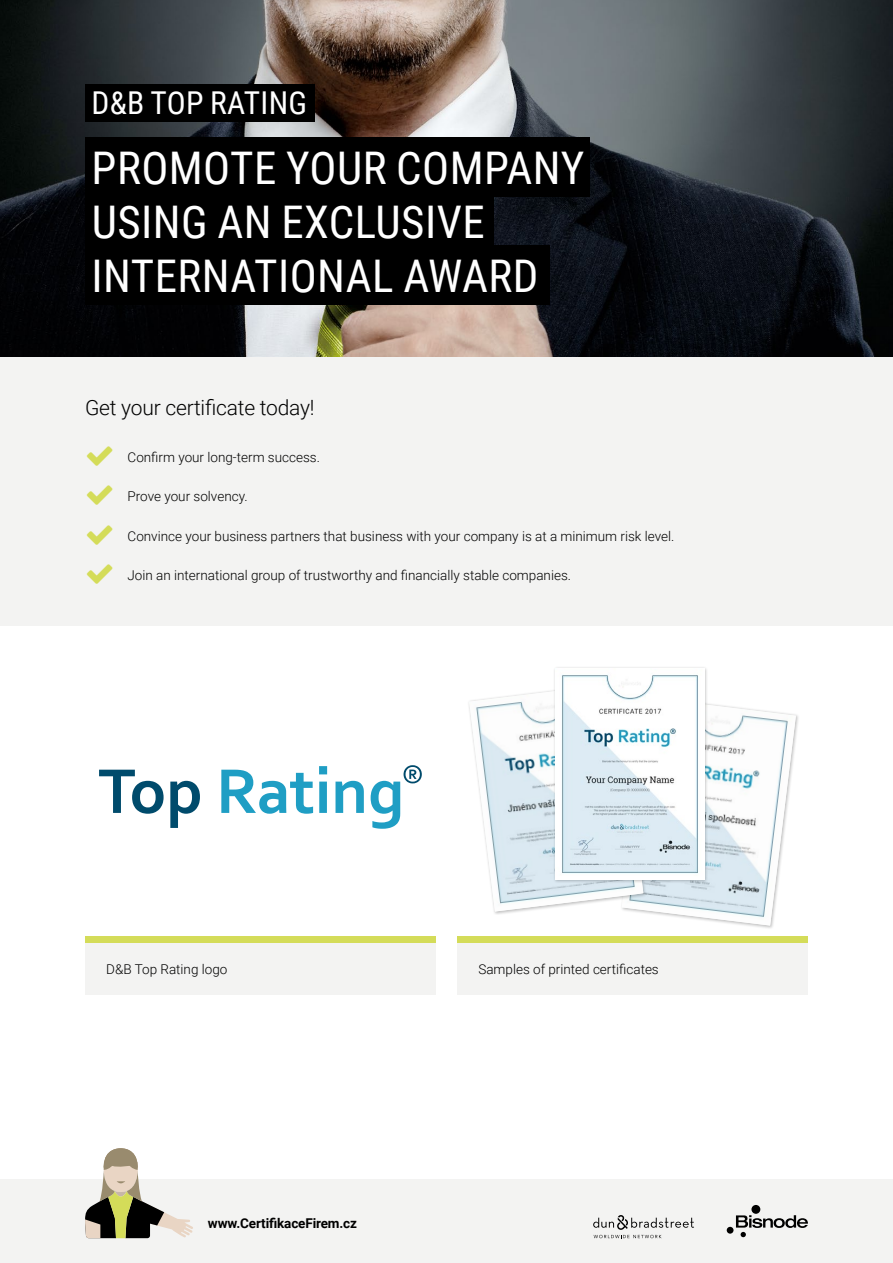
<style>
.page{position:relative;width:893px;height:1263px;background:#fff}
.page>*{position:absolute;margin:0;border:0;box-sizing:border-box;transform-origin:0 0}
.t1{font:45px/54px "Roboto Condensed";letter-spacing:.01em;color:#fff}
.t2{font:31.5px "Roboto Condensed";letter-spacing:.01em;color:#fff}
.t3{font:300 21px "Roboto";letter-spacing:-.01em;color:#000}
.t4{font:300 13.5px "Roboto";color:#000}
.t5{font:700 13.5px "Roboto";letter-spacing:-.01em;color:#000}
</style>
<div class="page">
<div style="left:0;top:1179px;width:893px;height:84px;background:#f3f3f2"></div>
<svg style="left:593px;top:1215px;width:101px;height:23px"></svg>
<div style="left:751px;top:1205px;width:9px;height:9px;background:#000;border-radius:50%"></div>
<svg style="left:727px;top:1215px;width:81px;height:22px"></svg>
<svg style="left:85px;top:1148px;width:108px;height:90px"></svg>
<img style="left:0;top:0;width:893px;height:357px">
<div style="left:620px;top:695px;width:180px;height:234px;background:#000;opacity:.25"></div>
<svg style="left:494px;top:695px;width:302px;height:230px"></svg>
<img style="left:469px;top:690px;width:174px;height:221px">
<div style="left:553px;top:666px;width:156px;height:217px;background:#000;opacity:.25"></div>
<img style="left:555px;top:668px;width:150px;height:212px">
<svg style="left:99px;top:770px;width:65px;height:44px"></svg>
<svg style="left:170px;top:781px;width:30px;height:47px"></svg>
<svg style="left:221px;top:770px;width:92px;height:44px"></svg>
<svg style="left:319px;top:766px;width:8px;height:47px"></svg>
<svg style="left:336px;top:781px;width:28px;height:32px"></svg>
<svg style="left:371px;top:765px;width:51px;height:64px"></svg>
<div style="left:0;top:357px;width:893px;height:269px;background:#f3f3f2"></div>
<div style="left:85px;top:943px;width:351px;height:52px;background:#f3f3f2"></div>
<div style="left:85px;top:936px;width:351px;height:7px;background:#d4dc59"></div>
<div style="left:457px;top:943px;width:351px;height:52px;background:#f3f3f2"></div>
<div style="left:457px;top:936px;width:351px;height:7px;background:#d4dc59"></div>
<div style="left:85px;top:137px;width:505px;height:60px;background:#000"></div>
<div style="left:85px;top:191px;width:408px;height:60px;background:#000"></div>
<div style="left:85px;top:245px;width:464px;height:60px;background:#000"></div>
<div style="left:85px;top:84px;width:230px;height:37px;background:#000"></div>
<h2 class="t2" style="left:91px;top:81px;width:217px">D&amp;B TOP RATING</h2>
<h1 class="t1" style="left:91px;top:139px;width:494px">PROMOTE YOUR COMPANY<br>USING AN EXCLUSIVE<br>INTERNATIONAL AWARD</h1>
<h3 class="t3" style="left:85px;top:393px;width:231px">Get your certificate today!</h3>
<p class="t4" style="left:128px;top:447px;width:194px">Confirm your long-term success.</p>
<p class="t4" style="left:128px;top:487px;width:122px">Prove your solvency.</p>
<p class="t4" style="left:128px;top:526px;width:548px">Convince your business partners that business with your company is at a minimum risk level.</p>
<p class="t4" style="left:128px;top:566px;width:445px">Join an international group of trustworthy and financially stable companies.</p>
<p class="t4" style="left:106px;top:960px;width:123px">D&amp;B Top Rating logo</p>
<p class="t5" style="left:208px;top:1213px;width:151px">www.CertifikaceFirem.cz</p>
<p class="t4" style="left:478px;top:960px;width:182px">Samples of printed certificates</p>
</div>
